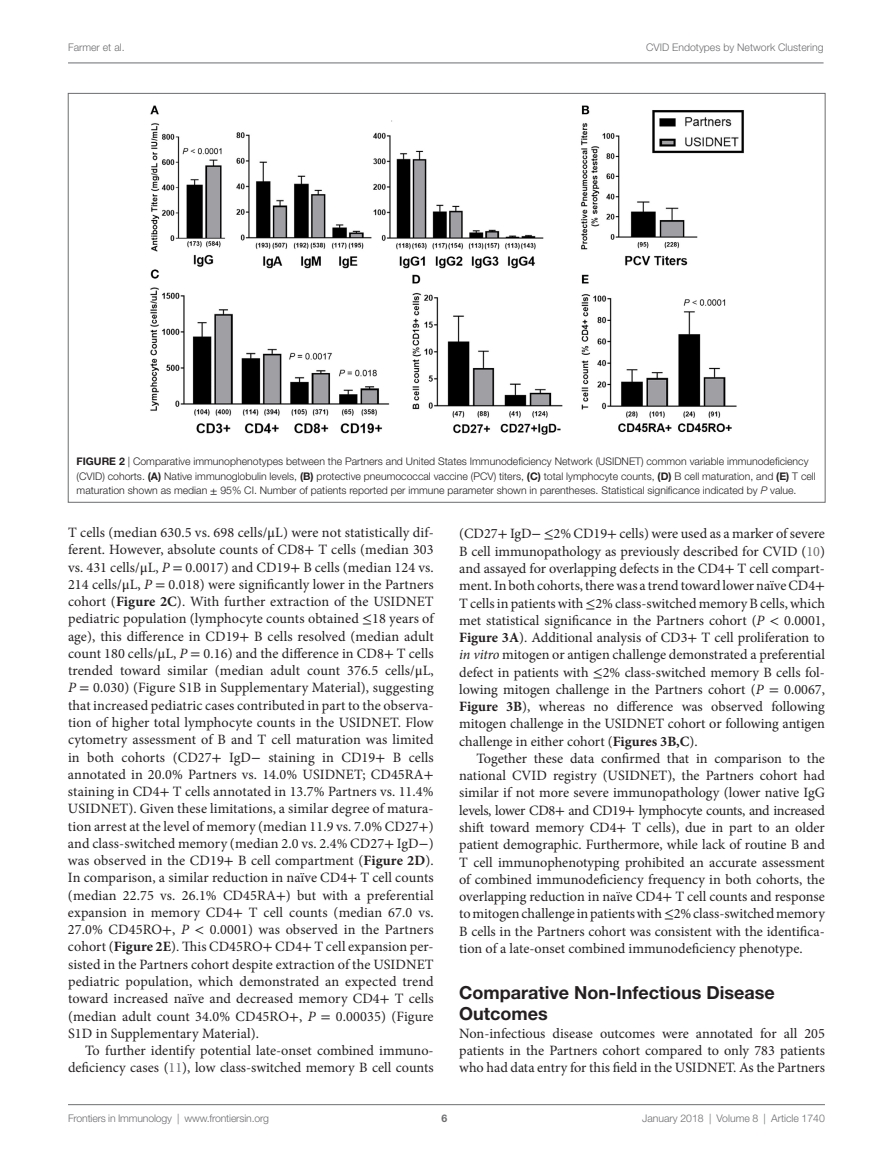
<style>
.page{position:relative;width:893px;height:1170px;background:#fff}
.page>*{position:absolute;margin:0;border:0;box-sizing:border-box;transform-origin:0 0}
.t1{font:700 18px/21px "Helvetica Neue LT Std";color:#231f20}
.t2{font:14.25px/17.2px "Minion Pro";color:#231f20;text-align:justify}
.t3{font:300 10.5px/14.2px "Helvetica Neue LT Std";color:#231f20}
.t4{font:300 10.5px "Helvetica Neue LT Std";color:#6c6d70}
.t5{font:700 10.5px "Helvetica Neue LT Std";color:#6c6d70}
.s1{font-weight:700}
.s2{font-family:"STIX General";font-weight:400}
.s3{font-style:italic}
.s4{font-family:"STIX General"}
.s5{color:#6c6d70}
</style>
<div class="page">
<img style="left:150px;top:105px;width:594px;height:330px">
<hr style="left:68px;top:63px;width:756px;height:1px;background:#6c6d70">
<hr style="left:68px;top:1104px;width:757px;height:1px;background:#6c6d70">
<p class="t4" style="left:68px;top:41px;width:58px">Farmer et al.</p>
<p class="t4" style="left:646px;top:41px;width:179px">CVID Endotypes by Network Clustering</p>
<p class="t3" style="left:77px;top:454px;width:741px"><span class="s1">Figure 2</span> | Comparative immunophenotypes between the Partners and United States Immunodeficiency Network (USIDNET) common variable immunodeficiency (CVID) cohorts. <span class="s1">(A)</span> Native immunoglobulin levels, <span class="s1">(B)</span> protective pneumococcal vaccine (PCV) titers, <span class="s1">(C)</span> total lymphocyte counts, <span class="s1">(D)</span> B cell maturation, and <span class="s1">(E)</span> T cell maturation shown as median <span class="s2">±</span> 95% CI. Number of patients reported per immune parameter shown in parentheses. Statistical significance indicated by <span class="s3">P</span> value.</p>
<p class="t2" style="left:68px;top:524px;width:367px">T cells (median 630.5 vs. 698 cells/<span class="s4">μ</span>L) were not statistically dif&shy;ferent. However, absolute counts of CD8<span class="s4">+</span> T cells (median 303 vs. 431 cells/<span class="s4">μ</span>L, <span class="s3">P</span> <span class="s4">=</span> 0.0017) and CD19<span class="s4">+</span> B cells (median 124 vs.<br>214 cells/<span class="s4">μ</span>L, <span class="s3">P</span> <span class="s4">=</span> 0.018) were significantly lower in the Partners cohort (<span class="s1">Figure 2C</span>). With further extraction of the USIDNET pediatric population (lymphocyte counts obtained <span class="s4">≤</span>18 years of age), this difference in CD19<span class="s4">+</span> B cells resolved (median adult count 180 cells/<span class="s4">μ</span>L, <span class="s3">P</span> <span class="s4">=</span> 0.16) and the difference in CD8<span class="s4">+</span> T cells trended toward similar (median adult count 376.5 cells/<span class="s4">μ</span>L, <span class="s3">P</span> <span class="s4">=</span> 0.030) (Figure S1B in Supplementary Material), suggesting that increased pediatric cases contributed in part to the observa&shy;tion of higher total lymphocyte counts in the USIDNET. Flow cytometry assessment of B and T cell maturation was limited in both cohorts (CD27<span class="s4">+</span> IgD<span class="s4">−</span> staining in CD19<span class="s4">+</span> B cells annotated in 20.0% Partners vs. 14.0% USIDNET; CD45RA<span class="s4">+ </span>staining in CD4<span class="s4">+</span> T cells annotated in 13.7% Partners vs. 11.4% USIDNET). Given these limitations, a similar degree of matura&shy;tion arrest at the level of memory (median 11.9 vs. 7.0% CD27<span class="s4">+</span>) and class-switched memory (median 2.0 vs. 2.4% CD27<span class="s4">+</span> IgD<span class="s4">−</span>) was observed in the CD19<span class="s4">+</span> B cell compartment (<span class="s1">Figure 2D</span>).<br>In comparison, a similar reduction in naïve CD4<span class="s4">+</span> T cell counts (median 22.75 vs. 26.1% CD45RA<span class="s4">+</span>) but with a preferential expansion in memory CD4<span class="s4">+</span> T cell counts (median 67.0 vs.<br>27.0% CD45RO<span class="s4">+</span>, <span class="s3">P</span> <span class="s4">&lt;</span> 0.0001) was observed in the Partners cohort (<span class="s1">Figure 2E</span>). This CD45RO<span class="s4">+</span> CD4<span class="s4">+</span> T cell expansion per&shy;sisted in the Partners cohort despite extraction of the USIDNET pediatric population, which demonstrated an expected trend toward increased naïve and decreased memory CD4<span class="s4">+</span> T cells (median adult count 34.0% CD45RO<span class="s4">+</span>, <span class="s3">P</span> <span class="s4">=</span> 0.00035) (Figure S1D in Supplementary Material).</p>
<p class="t2" style="left:68px;top:1041px;width:367px;text-align:right">To further identify potential late-onset combined immuno&shy;deficiency cases (<span class="s5">11</span>), low class-switched memory B cell counts</p>
<p class="t2" style="left:459px;top:525px;width:367px">(CD27<span class="s4">+</span> IgD<span class="s4">− ≤</span>2% CD19<span class="s4">+</span> cells) were used as a marker of severe B cell immunopathology as previously described for CVID (<span class="s5">10</span>) and assayed for overlapping defects in the CD4<span class="s4">+</span> T cell compart&shy;ment. In both cohorts, there was a trend toward lower naïve CD4<span class="s4">+ </span>T cells in patients with <span class="s4">≤</span>2% class-switched memory B cells, which met statistical significance in the Partners cohort (<span class="s3">P</span> <span class="s4">&lt;</span> 0.0001, <span class="s1">Figure 3A</span>). Additional analysis of CD3<span class="s4">+</span> T cell proliferation to <span class="s3">in vitro</span> mitogen or antigen challenge demonstrated a preferential defect in patients with <span class="s4">≤</span>2% class-switched memory B cells fol&shy;lowing mitogen challenge in the Partners cohort (<span class="s3">P</span> <span class="s4">=</span> 0.0067, <span class="s1">Figure 3B</span>), whereas no difference was observed following mitogen challenge in the USIDNET cohort or following antigen challenge in either cohort (<span class="s1">Figures 3B,C</span>).</p>
<p class="t2" style="left:459px;top:749px;width:367px;text-indent:17px">Together these data confirmed that in comparison to the national CVID registry (USIDNET), the Partners cohort had similar if not more severe immunopathology (lower native IgG levels, lower CD8<span class="s4">+</span> and CD19<span class="s4">+</span> lymphocyte counts, and increased shift toward memory CD4<span class="s4">+</span> T cells), due in part to an older patient demographic. Furthermore, while lack of routine B and T cell immunophenotyping prohibited an accurate assessment of combined immunodeficiency frequency in both cohorts, the overlapping reduction in naïve CD4<span class="s4">+</span> T cell counts and response to mitogen challenge in patients with <span class="s4">≤</span>2% class-switched memory B cells in the Partners cohort was consistent with the identifica&shy;tion of a late-onset combined immunodeficiency phenotype.</p>
<p class="t1" style="left:459px;top:981px;width:317px">Comparative Non-Infectious Disease<br>Outcomes</p>
<p class="t2" style="left:459px;top:1024px;width:367px">Non-infectious disease outcomes were annotated for all 205 patients in the Partners cohort compared to only 783 patients who had data entry for this field in the USIDNET. As the Partners</p>
<p class="t4" style="left:68px;top:1111px;width:203px">Frontiers in Immunology | www.frontiersin.org</p>
<p class="t4" style="left:642px;top:1111px;width:184px">January 2018 | Volume 8 | Article 1740</p>
<p class="t5" style="left:441px;top:1111px;width:7px">6</p>
</div>
